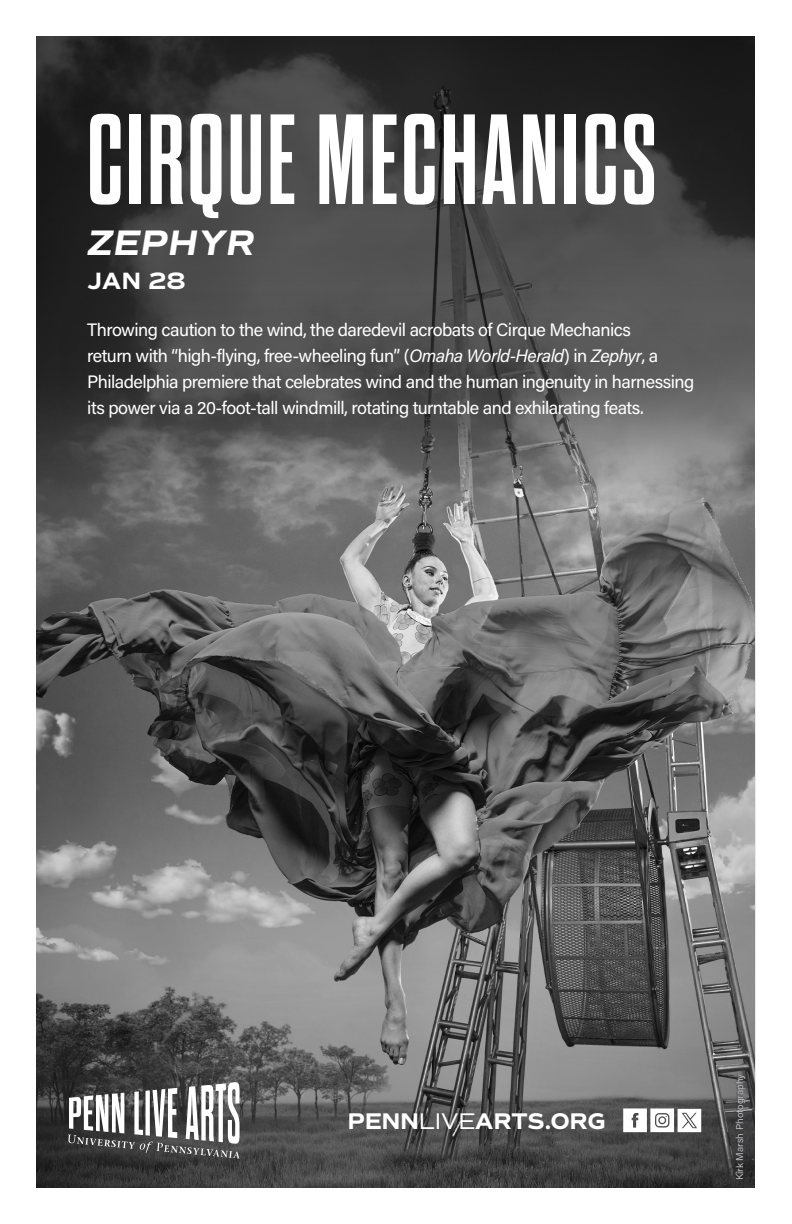
<style>
.page{position:relative;width:792px;height:1224px;background:#fff}
.page>*{position:absolute;margin:0;border:0;box-sizing:border-box;transform-origin:0 0}
.t1{font:700 128px "Dharma Gothic M";letter-spacing:.025em;color:#fff}
.Dates{font:italic 700 36px "Commuters Sans";color:#fff}
.Dates-2{font:700 24px "Commuters Sans";color:#fff}
.t2{font:700 23px "Commuters Sans";letter-spacing:-.02em;color:#fff}
.t3{font:18px/26px "Acumin Pro";letter-spacing:-.03em;color:#fff}
.t4{font:10px "Acumin Pro";color:#bcbdc0}
.s1{font-style:italic}
.s2{font-weight:400}
</style>
<div class="page">
<img style="left:36px;top:36px;width:719px;height:1152px">
<svg style="left:68px;top:1082px;width:172px;height:76px"></svg>
<svg style="left:623px;top:1108px;width:78px;height:24px"></svg>
<div style="left:734px;top:1073px;width:12px;height:108px;background:#231f20;opacity:.5"></div>
<div style="left:50px;top:286px;width:680px;height:168px;background:#231f20;opacity:.45"></div>
<p class="t1" style="left:87px;top:98px;width:571px">CIRQUE MECHANICS</p>
<p class="Dates" style="left:87px;top:220px;width:169px">ZEPHYR</p>
<p class="Dates-2" style="left:87px;top:266px;width:100px">JAN 28</p>
<p class="t3" style="left:87px;top:316px;width:609px">Throwing caution to the wind, the daredevil acrobats of Cirque Mechanics<br>return with “high-flying, free-wheeling fun” (<span class="s1">Omaha World-Herald</span>) in <span class="s1">Zephyr</span>, a Philadelphia premiere that celebrates wind and the human ingenuity in harnessing its power via a 20-foot-tall windmill, rotating turntable and exhilarating feats.</p>
<p class="t2" style="left:347px;top:1107px;width:260px">PENN<span class="s2">LIVE</span>ARTS.ORG</p>
<p class="t4" style="left:733px;top:1180px;width:108px;rotate:-90deg">Kirk Marsh Photography</p>
</div>
